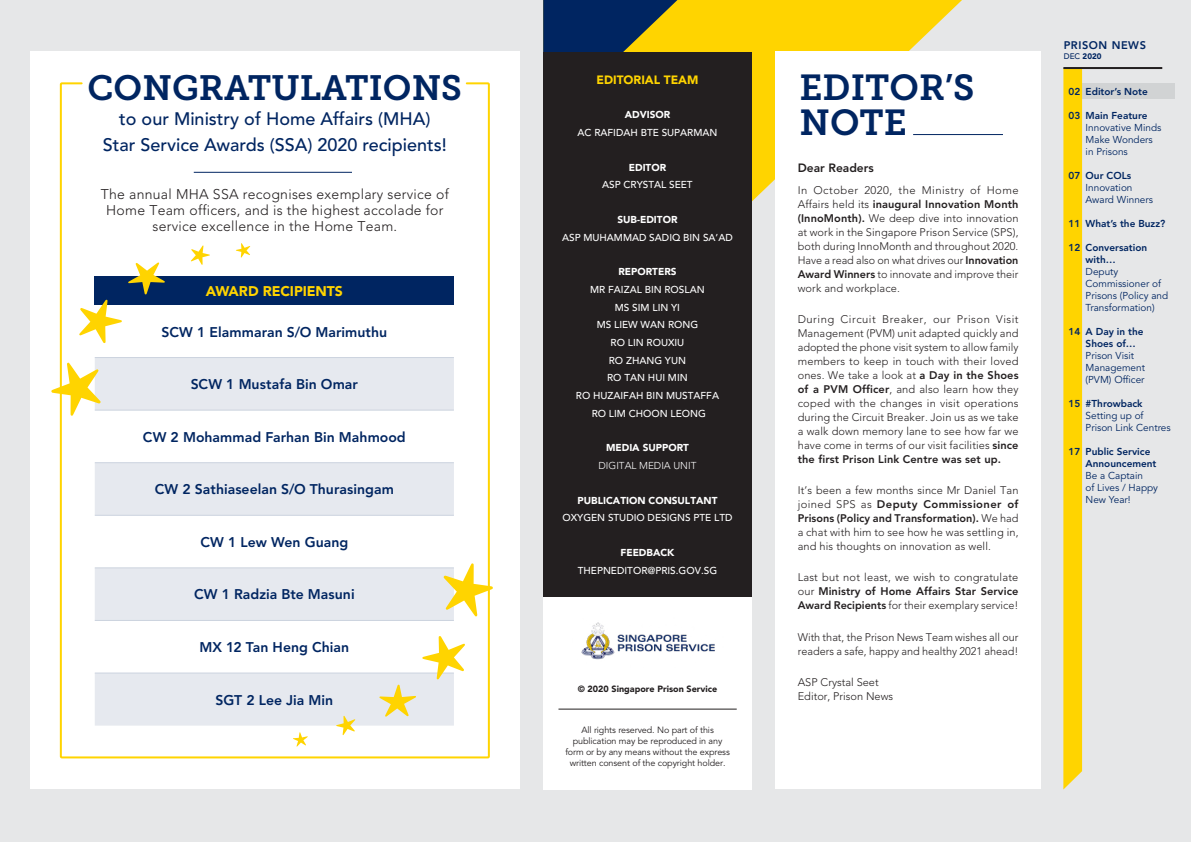
<style>
.page{position:relative;width:1191px;height:842px;background:#e6e7e8}
.page>*{position:absolute;margin:0;border:0;box-sizing:border-box;transform-origin:0 0}
.t1{font:36px/35px "Museo Slab 700";color:#002561}
.t2{font:35px "Museo Slab 700";color:#002561}
.t3{font:500 18px/25.7px "Avenir LT Std";color:#002561;text-align:center}
.t4{font:800 14px "Avenir LT Std";letter-spacing:.005em;color:#002561}
.t5{font:300 14px/16px "Avenir LT Std";letter-spacing:.02em;color:#231f20;text-align:center}
.t6{font:900 14px "Avenir LT Std";letter-spacing:-.005em;color:#ffd400}
.t7{font:900 12px "Avenir LT Std";color:#ffd400}
.t8{font:800 12px "Avenir LT Std";color:#231f20}
.t9{font:300 11px/14px "Avenir LT Std";color:#231f20;text-align:justify}
.t10{font:800 11px "Avenir LT Std";letter-spacing:.05em;color:#002561}
.t11{font:500 10px/17.7px "Avenir LT Std";color:#fff;text-align:center}
.t12{font:10px/12px "Avenir LT Std";color:#002561}
.t13{font:800 10px/12px "Avenir LT Std";color:#002561}
.t14{font:900 10px "Avenir LT Std";color:#fff}
.t15{font:300 10px "Avenir LT Std";color:#fff}
.t16{font:9px/10.8px "Avenir LT Std";letter-spacing:-.01em;color:#231f20;text-align:center}
.t17{font:900 9px "Avenir LT Std";color:#231f20}
.t18{font:900 8px "Avenir LT Std";color:#002561}
.s1{font-weight:800}
.s2{font-weight:500}
</style>
<div class="page">
<svg style="left:677px;top:0;width:285px;height:202px;background:#fcd617"></svg>
<svg style="left:543px;top:0;width:134px;height:52px;background:#33484d"></svg>
<div style="left:543px;top:587px;width:209px;height:202px;background:#fff"></div>
<div style="left:775px;top:52px;width:265px;height:737px;background:#fff"></div>
<div style="left:30px;top:52px;width:489px;height:737px;background:#fff"></div>
<div style="left:60px;top:82px;width:430px;height:676px;border:2px solid #ffd400"></div>
<div style="left:543px;top:52px;width:209px;height:544px;background:#231f20"></div>
<hr style="left:913px;top:134px;width:90px;height:1px;background:#002561">
<img style="left:581px;top:622px;width:134px;height:38px">
<hr style="left:558px;top:709px;width:178px;height:1px;background:#231f20">
<hr style="left:194px;top:172px;width:158px;height:1px;background:#002561">
<div style="left:95px;top:277px;width:359px;height:28px;background:#002561"></div>
<svg style="left:95px;top:358px;width:359px;height:368px;fill:#e6e9ef"></svg>
<hr style="left:95px;top:357px;width:359px;height:1px;background:#ccd3df">
<hr style="left:95px;top:410px;width:359px;height:1px;background:#ccd3df">
<hr style="left:95px;top:462px;width:359px;height:1px;background:#ccd3df">
<hr style="left:95px;top:515px;width:359px;height:1px;background:#ccd3df">
<hr style="left:95px;top:567px;width:359px;height:1px;background:#ccd3df">
<hr style="left:95px;top:620px;width:359px;height:1px;background:#ccd3df">
<hr style="left:95px;top:672px;width:359px;height:1px;background:#ccd3df">
<svg style="left:444px;top:563px;width:49px;height:53px"></svg>
<svg style="left:422px;top:636px;width:43px;height:43px"></svg>
<svg style="left:379px;top:684px;width:37px;height:33px"></svg>
<svg style="left:336px;top:716px;width:19px;height:19px"></svg>
<svg style="left:293px;top:732px;width:15px;height:14px"></svg>
<svg style="left:51px;top:363px;width:50px;height:53px"></svg>
<svg style="left:79px;top:300px;width:43px;height:43px"></svg>
<svg style="left:128px;top:262px;width:37px;height:33px"></svg>
<svg style="left:191px;top:245px;width:19px;height:20px"></svg>
<svg style="left:236px;top:243px;width:14px;height:14px"></svg>
<div style="left:1068px;top:83px;width:106px;height:16px;background:#d1d3d4"></div>
<div style="left:1063px;top:69px;width:19px;height:720px;background:#ffd400"></div>
<hr style="left:1063px;top:67px;width:99px;height:2px;background:#231f20">
<h2 class="t2" style="left:88px;top:68px;width:376px">CONGRATULATIONS</h2>
<h3 class="t3" style="left:103px;top:107px;width:346px">to our Ministry of Home Affairs (MHA)<br>Star Service Awards (SSA) 2020 recipients!</h3>
<p class="t5" style="left:101px;top:186px;width:350px">The annual MHA SSA recognises exemplary service of<br>Home Team officers, and is the highest accolade for service excellence in the Home Team.</p>
<p class="t6" style="left:206px;top:283px;width:139px">AWARD RECIPIENTS</p>
<p class="t4" style="left:161px;top:323px;width:227px">SCW 1 Elammaran S/O Marimuthu</p>
<p class="t4" style="left:191px;top:376px;width:169px">SCW 1 Mustafa Bin Omar</p>
<p class="t4" style="left:143px;top:428px;width:264px">CW 2 Mohammad Farhan Bin Mahmood</p>
<p class="t4" style="left:155px;top:481px;width:241px">CW 2 Sathiaseelan S/O Thurasingam</p>
<p class="t4" style="left:200px;top:534px;width:149px">CW 1 Lew Wen Guang</p>
<p class="t4" style="left:194px;top:586px;width:162px">CW 1 Radzia Bte Masuni</p>
<p class="t4" style="left:199px;top:639px;width:151px">MX 12 Tan Heng Chian</p>
<p class="t4" style="left:215px;top:691px;width:119px">SGT 2 Lee Jia Min</p>
<p class="t7" style="left:596px;top:72px;width:103px">EDITORIAL TEAM</p>
<p class="t14" style="left:624px;top:109px;width:47px">ADVISOR</p>
<p class="t11" style="left:577px;top:124px;width:141px">AC RAFIDAH BTE SUPARMAN</p>
<p class="t14" style="left:629px;top:161px;width:39px">EDITOR</p>
<p class="t11" style="left:602px;top:176px;width:92px">ASP CRYSTAL SEET</p>
<p class="t14" style="left:617px;top:213px;width:61px">SUB-EDITOR</p>
<p class="t11" style="left:562px;top:229px;width:172px">ASP MUHAMMAD SADIQ BIN SA’AD</p>
<p class="t14" style="left:618px;top:266px;width:60px">REPORTERS</p>
<p class="t11" style="left:576px;top:281px;width:145px">MR FAIZAL BIN ROSLAN<br>MS SIM LIN YI<br>MS LIEW WAN RONG<br>RO LIN ROUXIU<br>RO ZHANG YUN<br>RO TAN HUI MIN<br>RO HUZAIFAH BIN MUSTAFFA<br>RO LIM CHOON LEONG</p>
<p class="t14" style="left:606px;top:442px;width:84px">MEDIA SUPPORT</p>
<p class="t15" style="left:598px;top:460px;width:99px">DIGITAL MEDIA UNIT</p>
<p class="t14" style="left:577px;top:494px;width:141px">PUBLICATION CONSULTANT</p>
<p class="t11" style="left:562px;top:509px;width:172px">OXYGEN STUDIO DESIGNS PTE LTD</p>
<p class="t14" style="left:620px;top:546px;width:56px">FEEDBACK</p>
<p class="t11" style="left:578px;top:562px;width:141px">THEPNEDITOR@PRIS.GOV.SG</p>
<p class="t17" style="left:578px;top:683px;width:141px">© 2020 Singapore Prison Service</p>
<p class="t16" style="left:565px;top:725px;width:166px">All rights reserved. No part of this publication may be reproduced in any form or by any means without the express written consent of the copyright holder.</p>
<h1 class="t1" style="left:799px;top:70px;width:177px">EDITOR’S<br>NOTE</h1>
<p class="t8" style="left:797px;top:161px;width:77px">Dear Readers</p>
<p class="t9" style="left:797px;top:184px;width:222px">In October 2020, the Ministry of Home Affairs held its <span class="s1">inaugural Innovation Month (InnoMonth).</span> We deep dive into innovation at work in the Singapore Prison Service (SPS), both during InnoMonth and throughout 2020.<br>Have a read also on what drives our <span class="s1">Innovation Award Winners</span> to innovate and improve their work and workplace.</p>
<p class="t9" style="left:797px;top:313px;width:222px">During Circuit Breaker, our Prison Visit Management (PVM) unit adapted quickly and adopted the phone visit system to allow family members to keep in touch with their loved ones. We take a look at <span class="s1">a Day in the Shoes of a PVM Officer</span>, and also learn how they coped with the changes in visit operations during the Circuit Breaker. Join us as we take a walk down memory lane to see how far we have come in terms of our visit facilities <span class="s1">since the first Prison Link Centre was set up.</span></p>
<p class="t9" style="left:797px;top:484px;width:222px">It’s been a few months since Mr Daniel Tan joined SPS as <span class="s1">Deputy Commissioner of Prisons (Policy and Transformation).</span> We had a chat with him to see how he was settling in, and his thoughts on innovation as well.</p>
<p class="t9" style="left:797px;top:571px;width:222px">Last but not least, we wish to congratulate our <span class="s1">Ministry of Home Affairs Star Service Award Recipients</span> for their exemplary service!</p>
<p class="t9" style="left:797px;top:630px;width:222px">With that, the Prison News Team wishes all our readers a safe, happy and healthy 2021 ahead!</p>
<p class="t9" style="left:797px;top:675px;width:97px">ASP Crystal Seet<br>Editor, Prison News</p>
<p class="t10" style="left:1063px;top:39px;width:84px">PRISON NEWS</p>
<p class="t18" style="left:1063px;top:52px;width:40px"><span class="s2">DEC</span> 2020</p>
<p class="t13" style="left:1068px;top:85px;width:81px">02 Editor’s Note</p>
<p class="t13" style="left:1068px;top:109px;width:80px">03 Main Feature</p>
<p class="t12" style="left:1085px;top:121px;width:77px">Innovative Minds<br>Make Wonders in Prisons</p>
<p class="t13" style="left:1068px;top:169px;width:64px">07 Our COLs</p>
<p class="t12" style="left:1085px;top:181px;width:69px">Innovation<br>Award Winners</p>
<p class="t13" style="left:1068px;top:217px;width:98px">11 What’s the Buzz?</p>
<p class="t13" style="left:1085px;top:241px;width:63px;text-indent:-17px">12 Conversation with…</p>
<p class="t12" style="left:1085px;top:265px;width:84px">Deputy<br>Commissioner of<br>Prisons (Policy and<br>Transformation)</p>
<p class="t13" style="left:1085px;top:325px;width:59px;text-indent:-17px">14 A Day in the<br>Shoes of…</p>
<p class="t12" style="left:1085px;top:349px;width:61px">Prison Visit<br>Management (PVM) Officer</p>
<p class="t13" style="left:1068px;top:397px;width:76px">15 #Throwback</p>
<p class="t12" style="left:1085px;top:409px;width:86px">Setting up of<br>Prison Link Centres</p>
<p class="t13" style="left:1085px;top:445px;width:72px;text-indent:-17px">17 Public Service<br>Announcement</p>
<p class="t12" style="left:1085px;top:469px;width:74px">Be a Captain<br>of Lives / Happy<br>New Year!</p>
</div>
